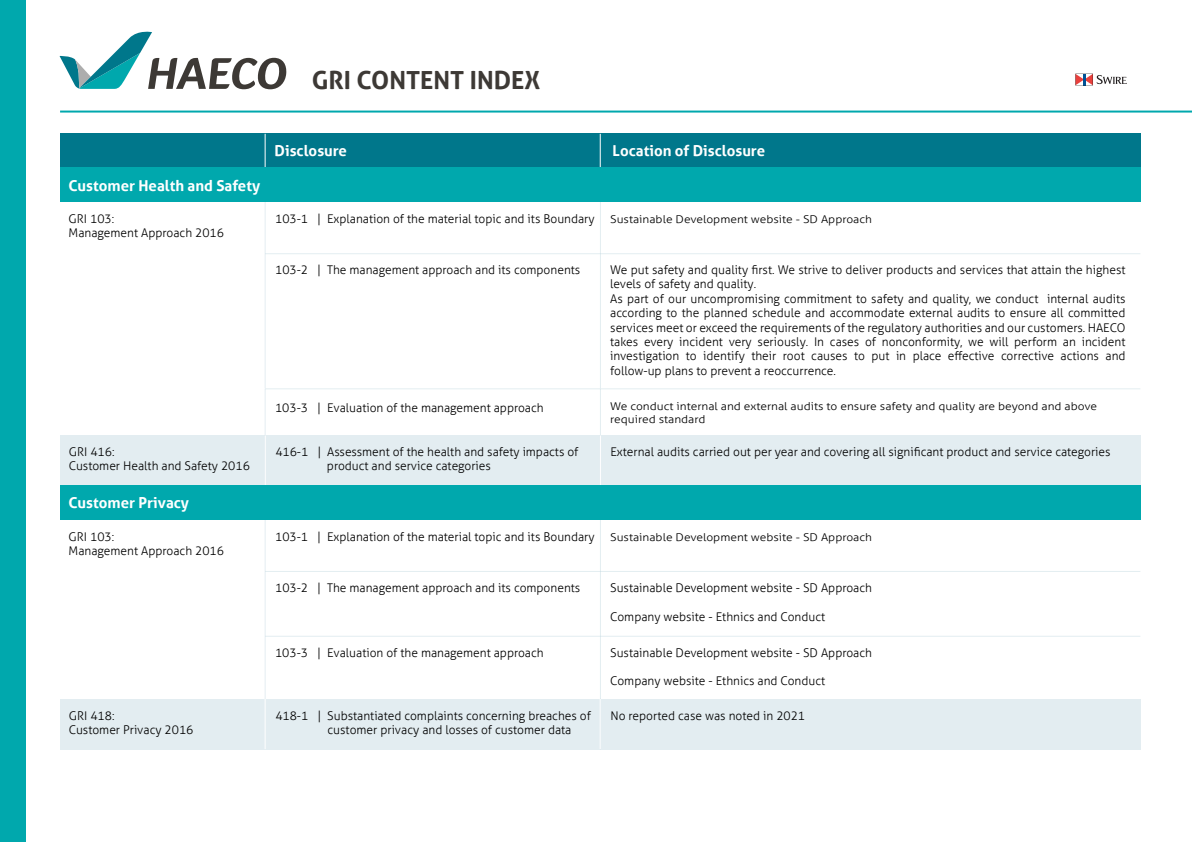
<style>
.page{position:relative;width:1192px;height:842px;background:#fff}
.page>*{position:absolute;margin:0;border:0;box-sizing:border-box;transform-origin:0 0}
.t1{font:700 25px "Aller";color:#3d3935}
.t2{font:700 15px "Aller";color:#fff}
.t3{font:300 12px/14.4px "Aller";color:#000}
.t4{font:300 10.7px/12.8px "Aller";color:#000;scale:1.12 1}
</style>
<div class="page">
<hr style="left:265px;top:389px;width:1px;height:46px;background:#b9d3dc">
<hr style="left:600px;top:389px;width:1px;height:46px;background:#b9d3dc">
<hr style="left:265px;top:519px;width:1px;height:180px;background:#b9d3dc">
<hr style="left:600px;top:519px;width:1px;height:180px;background:#b9d3dc">
<hr style="left:265px;top:571px;width:875px;height:1px;background:#b9d3dc">
<hr style="left:265px;top:636px;width:875px;height:1px;background:#b9d3dc">
<div style="left:60px;top:435px;width:1081px;height:50px;background:#e3edf1"></div>
<hr style="left:265px;top:435px;width:1px;height:50px;background:#fff">
<hr style="left:600px;top:435px;width:1px;height:50px;background:#fff">
<div style="left:60px;top:699px;width:1081px;height:50px;background:#e3edf1"></div>
<hr style="left:600px;top:699px;width:1px;height:50px;background:#fff">
<svg style="left:60px;top:31px;width:227px;height:58px"></svg>
<svg style="left:1075px;top:73px;width:52px;height:13px"></svg>
<hr style="left:60px;top:111px;width:1132px;height:2px;background:#00a8ad">
<div style="left:0;top:0;width:26px;height:842px;background:#00a8ad"></div>
<div style="left:60px;top:134px;width:540px;height:34px;background:#00778b"></div>
<div style="left:600px;top:134px;width:540px;height:34px;background:#00778b"></div>
<hr style="left:265px;top:134px;width:1px;height:34px;background:#fff">
<hr style="left:600px;top:134px;width:1px;height:34px;background:#fff">
<hr style="left:265px;top:202px;width:1px;height:186px;background:#b9d3dc">
<hr style="left:600px;top:202px;width:1px;height:186px;background:#b9d3dc">
<hr style="left:265px;top:253px;width:875px;height:1px;background:#b9d3dc">
<hr style="left:265px;top:388px;width:875px;height:1px;background:#b9d3dc">
<div style="left:60px;top:485px;width:1080px;height:34px;background:#00a8ad"></div>
<div style="left:60px;top:168px;width:1080px;height:34px;background:#00a8ad"></div>
<hr style="left:265px;top:699px;width:1px;height:50px;background:#fff">
<h1 class="t1" style="left:312px;top:65px;width:230px">GRI CONTENT INDEX</h1>
<p class="t2" style="left:69px;top:176px;width:193px">Customer Health and Safety</p>
<p class="t2" style="left:275px;top:142px;width:74px">Disclosure</p>
<p class="t2" style="left:613px;top:142px;width:154px">Location of Disclosure</p>
<p class="t3" style="left:69px;top:211px;width:157px">GRI 103:<br>Management Approach 2016</p>
<p class="t3" style="left:275px;top:211px;width:321px">103-1 | Explanation of the material topic and its Boundary</p>
<p class="t4" style="left:610px;top:213px;width:235px">Sustainable Development website - SD Approach</p>
<p class="t3" style="left:275px;top:262px;width:307px">103-2 | The management approach and its components</p>
<p class="t3" style="left:610px;top:263px;width:517px">We put safety and quality first. We strive to deliver products and services that attain the highest levels of safety and quality.<br>As part of our uncompromising commitment to safety and quality, we conduct internal audits according to the planned schedule and accommodate external audits to ensure all committed services meet or exceed the requirements of the regulatory authorities and our customers. HAECO takes every incident very seriously. In cases of nonconformity, we will perform an incident investigation to identify their root causes to put in place effective corrective actions and follow-up plans to prevent a reoccurrence.</p>
<p class="t3" style="left:275px;top:401px;width:270px">103-3 | Evaluation of the management approach</p>
<p class="t4" style="left:610px;top:400px;width:436px">We conduct internal and external audits to ensure safety and quality are beyond and above required standard</p>
<p class="t3" style="left:69px;top:445px;width:183px">GRI 416:<br>Customer Health and Safety 2016</p>
<p class="t3" style="left:327px;top:445px;width:253px;text-indent:-52px">416-1 | Assessment of the health and safety impacts of product and service categories</p>
<p class="t3" style="left:610px;top:445px;width:502px">External audits carried out per year and covering all significant product and service categories</p>
<p class="t2" style="left:69px;top:494px;width:122px">Customer Privacy</p>
<p class="t3" style="left:69px;top:529px;width:157px">GRI 103:<br>Management Approach 2016</p>
<p class="t3" style="left:275px;top:529px;width:321px">103-1 | Explanation of the material topic and its Boundary</p>
<p class="t4" style="left:610px;top:530px;width:235px">Sustainable Development website - SD Approach</p>
<p class="t3" style="left:275px;top:580px;width:307px">103-2 | The management approach and its components</p>
<p class="t3" style="left:610px;top:580px;width:263px">Sustainable Development website - SD Approach</p>
<p class="t3" style="left:610px;top:609px;width:216px">Company website - Ethnics and Conduct</p>
<p class="t3" style="left:275px;top:645px;width:270px">103-3 | Evaluation of the management approach</p>
<p class="t3" style="left:610px;top:645px;width:263px">Sustainable Development website - SD Approach</p>
<p class="t3" style="left:610px;top:674px;width:216px">Company website - Ethnics and Conduct</p>
<p class="t3" style="left:69px;top:708px;width:126px">GRI 418:<br>Customer Privacy 2016</p>
<p class="t3" style="left:328px;top:708px;width:265px;text-indent:-52px">418-1 | Substantiated complaints concerning breaches of customer privacy and losses of customer data</p>
<p class="t3" style="left:610px;top:708px;width:196px">No reported case was noted in 2021</p>
</div>
